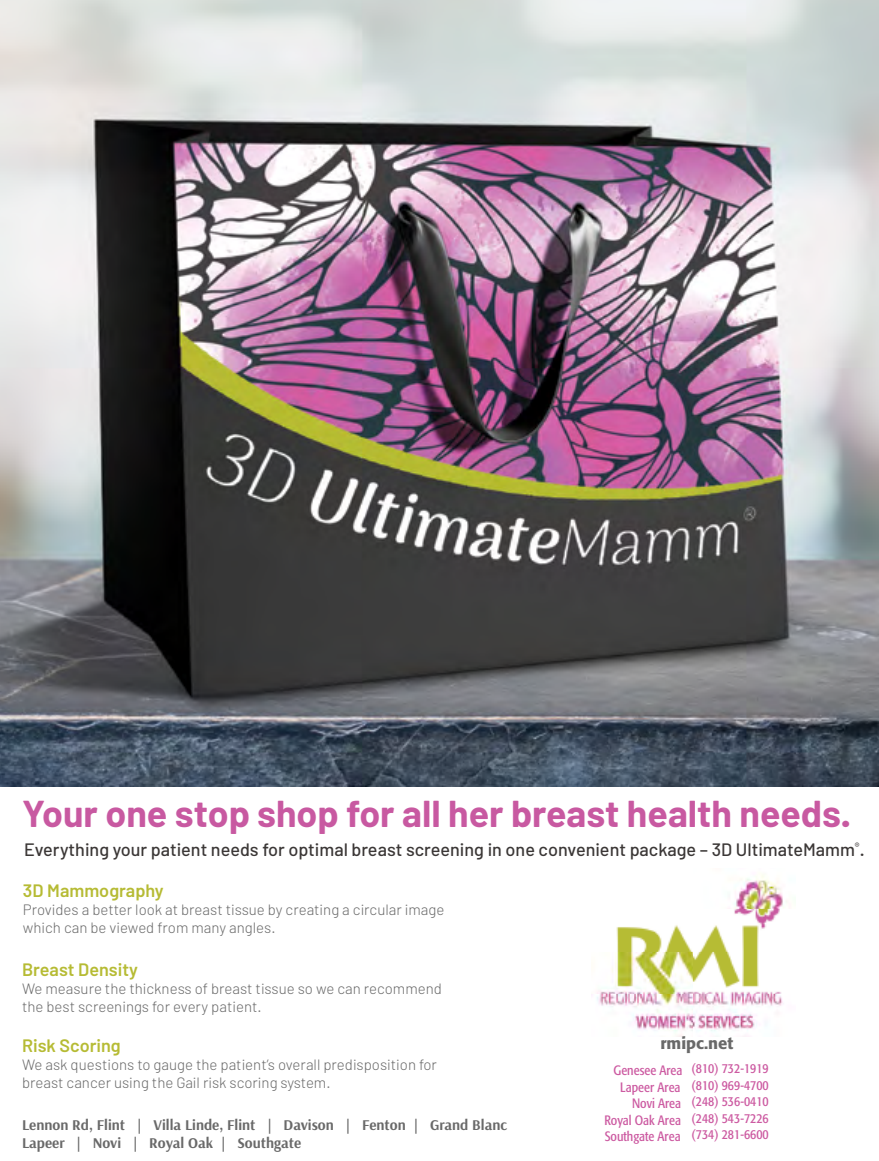
<style>
.page{position:relative;width:879px;height:1161px;background:#fff}
.page>*{position:absolute;margin:0;border:0;box-sizing:border-box;transform-origin:0 0}
.t1{font:700 37.5px "Barlow";color:#c859a1}
.t2{font:500 18px "Barlow";color:#3b3736}
.t3{font:600 18px "Barlow";color:#b6bb34}
.t4{font:500 16.5px "Formata Std";color:#696969}
.t5{font:300 15px/18px "Barlow";color:#696969}
.t6{font:700 15px/18px "Arsenal";color:#696969}
.t7{font:condensed 13.5px/16.5px "Formata Std";color:#cc5aa1;text-align:justify}
</style>
<div class="page">
<hr style="left:878px;top:0;width:1px;height:1161px;background:#f9ebda">
<img style="left:591px;top:874px;width:196px;height:162px">
<img style="left:0;top:0;width:878px;height:786px">
<h1 class="t1" style="left:22px;top:790px;width:829px">Your one stop shop for all her breast health needs.</h1>
<p class="t2" style="left:24px;top:838px;width:841px">Everything your patient needs for optimal breast screening in one convenient package – 3D UltimateMamm<sup>®</sup>.</p>
<p class="t3" style="left:23px;top:879px;width:142px">3D Mammography</p>
<p class="t5" style="left:23px;top:900px;width:423px">Provides a better look at breast tissue by creating a circular image which can be viewed from many angles.</p>
<p class="t3" style="left:22px;top:959px;width:117px">Breast Density</p>
<p class="t5" style="left:22px;top:979px;width:421px">We measure the thickness of breast tissue so we can recommend the best screenings for every patient.</p>
<p class="t3" style="left:22px;top:1034px;width:100px">Risk Scoring</p>
<p class="t5" style="left:22px;top:1055px;width:416px">We ask questions to gauge the patient’s overall predisposition for breast cancer using the Gail risk scoring system.</p>
<p class="t7" style="left:691px;top:1060px;width:79px">(810) 732-1919 (810) 969-4700 (248) 536-0410 (248) 543-7226 (734) 281-6600</p>
<p class="t4" style="left:660px;top:1033px;width:74px">rmipc.net</p>
<p class="t7" style="left:604px;top:1062px;width:79px;text-align:right">Genesee Area<br>Lapeer Area<br>Novi Area<br>Royal Oak Area<br>Southgate Area</p>
<p class="t6" style="left:22px;top:1116px;width:486px">Lennon Rd, Flint | Villa Linde, Flint | Davison | Fenton | Grand Blanc<br>Lapeer | Novi | Royal Oak | Southgate</p>
</div>
